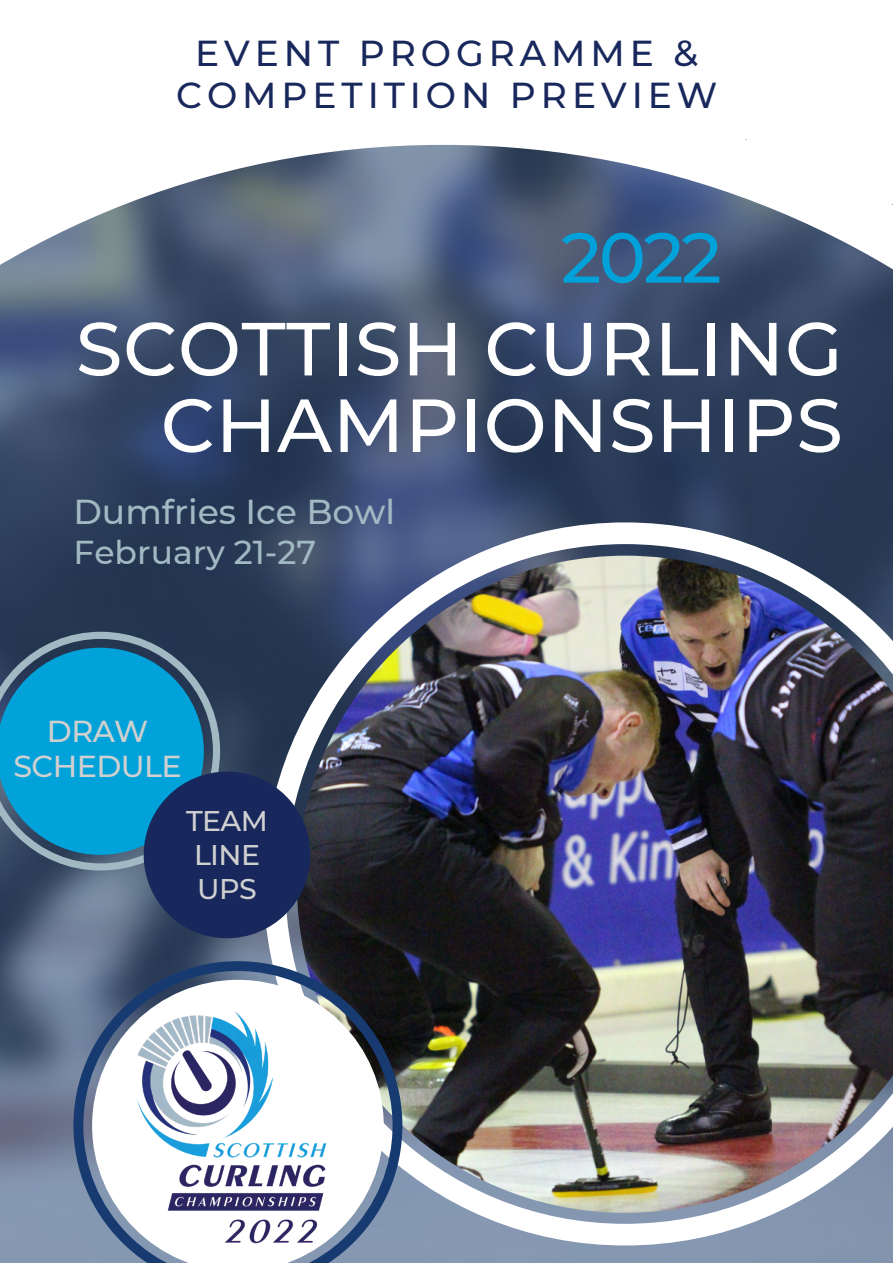
<style>
.page{position:relative;width:893px;height:1263px;background:#fff}
.page>*{position:absolute;margin:0;border:0;box-sizing:border-box;transform-origin:0 0}
.t1{font:500 75px/76.5px "Montserrat";letter-spacing:.01em;color:#fff;text-align:right}
.t2{font:500 70.5px "Montserrat";color:#01a2d9}
.t3{font:500 36px/42.8px "Montserrat";letter-spacing:.135em;color:#18285c;text-align:center}
.t4{font:500 34.5px "Montserrat";color:#a1b9c3}
.t5{font:500 33px "Montserrat";color:#a1b9c3}
.t6{font:500 30.3px/35px "Montserrat";letter-spacing:-.02em;color:#d0d0d0;text-align:center}
.t7{font:500 28.35px/33.8px "Montserrat";letter-spacing:-.02em;color:#d0d0d0}
</style>
<div class="page">
<img style="left:0;top:139px;width:893px;height:1124px">
<div style="left:0;top:118px;width:144px;height:70px;background:#fff"></div>
<div style="left:780px;top:118px;width:113px;height:86px;background:#fff"></div>
<div style="left:748px;top:89px;width:113px;height:87px;background:#fff"></div>
<div style="left:0;top:128px;width:73px;height:87px;background:#fff"></div>
<p class="t3" style="left:176px;top:30px;width:543px">EVENT PROGRAMME &amp;<br>COMPETITION PREVIEW</p>
<p class="t2" style="left:561px;top:208px;width:162px">2022</p>
<p class="t1" style="left:76px;top:308px;width:768px">SCOTTISH CURLING<br>CHAMPIONSHIPS</p>
<p class="t4" style="left:73px;top:488px;width:323px">Dumfries Ice Bowl</p>
<p class="t5" style="left:73px;top:529px;width:244px">February 21-27</p>
<p class="t6" style="left:13px;top:713px;width:170px">DRAW<br>SCHEDULE</p>
<p class="t7" style="left:186px;top:803px;width:83px">TEAM<br>LINE<br>UPS</p>
</div>
